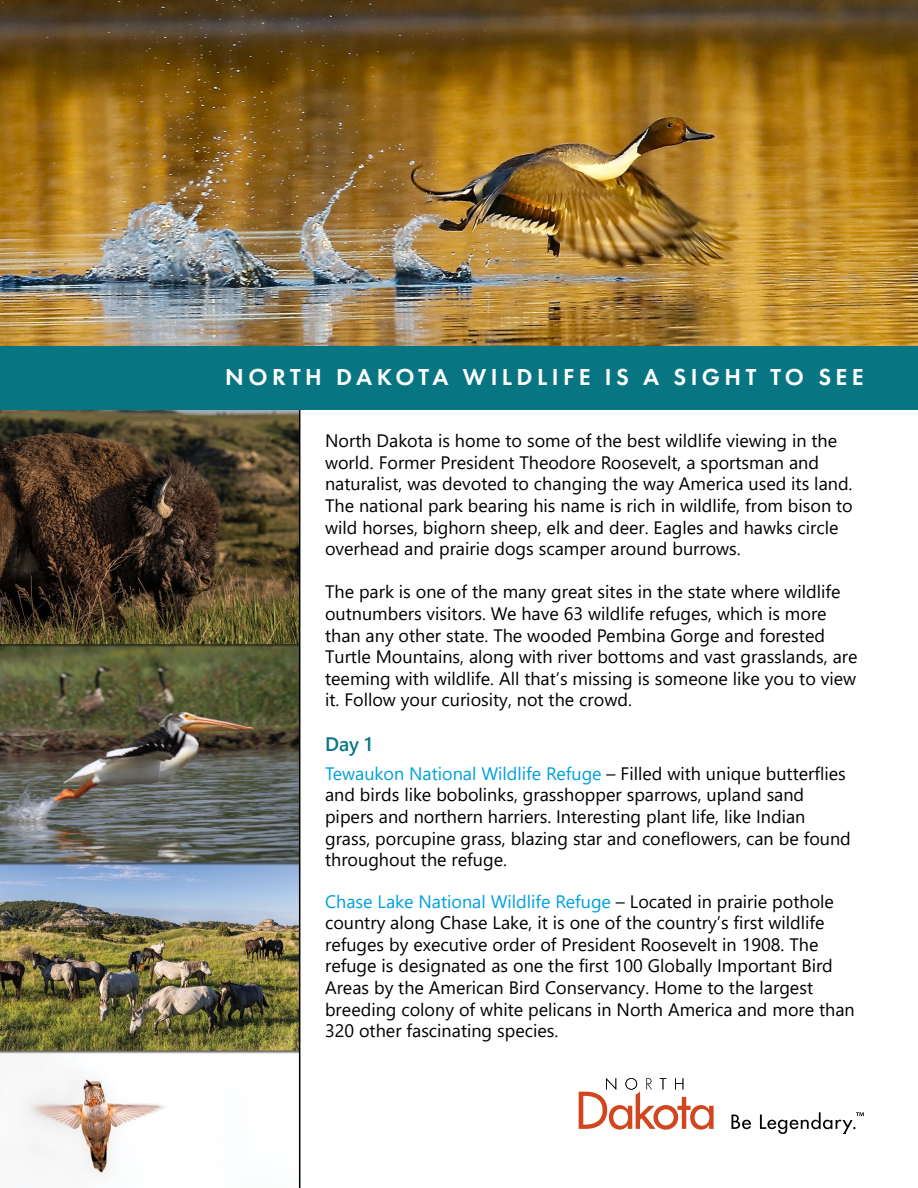
<style>
.page{position:relative;width:918px;height:1188px;background:#fff}
.page>*{position:absolute;margin:0;border:0;box-sizing:border-box;transform-origin:0 0}
.t1{font:600 24px "Futura PT";letter-spacing:.185em;color:#fff}
.t2{font:600 19.5px "Segoe UI";color:#087582}
.t3{font:18px/21.6px "Segoe UI";color:#000}
.s1{color:#00a0dd}
</style>
<div class="page">
<img style="left:0;top:410px;width:300px;height:778px">
<img style="left:0;top:0;width:918px;height:346px">
<div style="left:0;top:346px;width:918px;height:64px;background:#087582"></div>
<svg style="left:731px;top:1115px;width:20px;height:14px"></svg>
<svg style="left:760px;top:1112px;width:104px;height:22px"></svg>
<svg style="left:579px;top:1078px;width:135px;height:52px"></svg>
<h1 class="t1" style="left:225px;top:362px;width:640px">NORTH DAKOTA WILDLIFE IS A SIGHT TO SEE</h1>
<p class="t3" style="left:325px;top:428px;width:529px">North Dakota is home to some of the best wildlife viewing in the world. Former President Theodore Roosevelt, a sportsman and naturalist, was devoted to changing the way America used its land.<br>The national park bearing his name is rich in wildlife, from bison to wild horses, bighorn sheep, elk and deer. Eagles and hawks circle overhead and prairie dogs scamper around burrows.</p>
<p class="t3" style="left:325px;top:580px;width:534px">The park is one of the many great sites in the state where wildlife outnumbers visitors. We have 63 wildlife refuges, which is more than any other state. The wooded Pembina Gorge and forested Turtle Mountains, along with river bottoms and vast grasslands, are teeming with wildlife. All that’s missing is someone like you to view it. Follow your curiosity, not the crowd.</p>
<p class="t2" style="left:325px;top:726px;width:49px">Day 1</p>
<p class="t3" style="left:325px;top:761px;width:527px"><span class="s1">Tewaukon National Wildlife Refuge</span> – Filled with unique butterflies and birds like bobolinks, grasshopper sparrows, upland sand pipers and northern harriers. Interesting plant life, like Indian grass, porcupine grass, blazing star and coneflowers, can be found throughout the refuge.</p>
<p class="t3" style="left:325px;top:889px;width:531px"><span class="s1">Chase Lake National Wildlife Refuge</span> – Located in prairie pothole country along Chase Lake, it is one of the country’s first wildlife refuges by executive order of President Roosevelt in 1908. The refuge is designated as one the first 100 Globally Important Bird Areas by the American Bird Conservancy. Home to the largest breeding colony of white pelicans in North America and more than 320 other fascinating species.</p>
</div>
